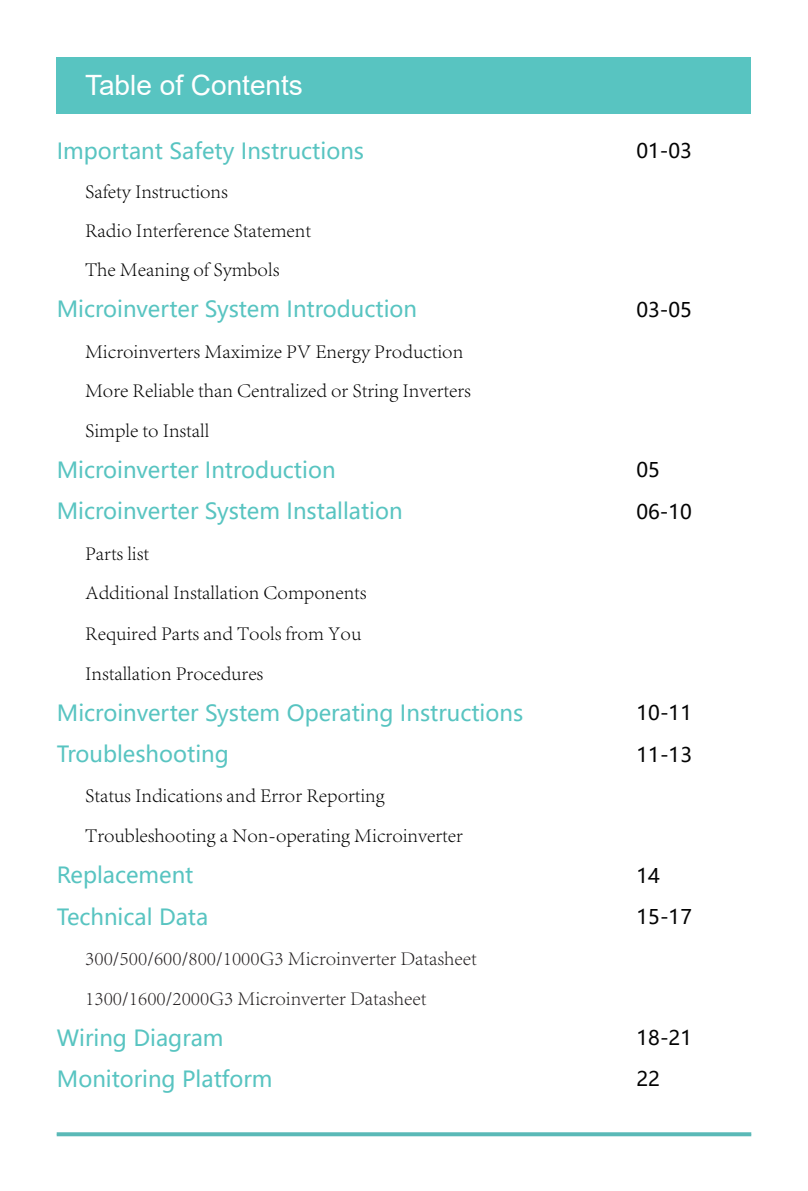
<style>
.page{position:relative;width:808px;height:1191px;background:#fff}
.page>*{position:absolute;margin:0;border:0;box-sizing:border-box;transform-origin:0 0}
.t1{font:28px "Arial";color:#fff}
.t2{font:22px/41.4px "Microsoft Ya Hei";color:#58c4c1}
.t3{font:300 20px/39.6px "Adobe Song Std";color:#030303}
.t4{font:300 20px "Adobe Song Std";color:#231f20}
.t5{font:20px/41.4px "Microsoft Ya Hei";color:#030303}
</style>
<div class="page">
<div style="left:57px;top:57px;width:694px;height:56px;background:#58c4c1"></div>
<svg style="left:57px;top:1132px;width:694px;height:4px;background:#65bdbc"></svg>
<h1 class="t1" style="left:85px;top:66px;width:219px">Table of Contents</h1>
<p class="t2" style="left:57px;top:130px;width:309px">Important Safety Instructions</p>
<p class="t3" style="left:85px;top:172px;width:227px;line-height:38.6px">Safety Instructions<br>Radio Interference Statement</p>
<p class="t3" style="left:85px;top:250px;width:196px">The Meaning of Symbols</p>
<p class="t2" style="left:57px;top:288px;width:362px">Microinverter System Introduction</p>
<p class="t3" style="left:85px;top:331px;width:387px">Microinverters Maximize PV Energy Production<br>More Reliable than Centralized or String Inverters<br>Simple to Install</p>
<p class="t2" style="left:57px;top:448px;width:347px">Microinverter Introduction<br>Microinverter System Installation</p>
<p class="t3" style="left:85px;top:533px;width:283px">Parts list<br>Additional Installation Components</p>
<p class="t3" style="left:85px;top:613px;width:278px">Required Parts and Tools from You<br>Installation Procedures</p>
<p class="t2" style="left:57px;top:691px;width:468px">Microinverter System Operating Instructions</p>
<p class="t2" style="left:57px;top:733px;width:173px">Troubleshooting</p>
<p class="t3" style="left:85px;top:776px;width:301px">Status Indications and Error Reporting</p>
<p class="t3" style="left:85px;top:816px;width:379px">Troubleshooting a Non-operating Microinverter</p>
<p class="t2" style="left:57px;top:853px;width:153px">Replacement<br>Technical Data</p>
<p class="t4" style="left:85px;top:946px;width:393px">300/500/600/800/1000G3 Microinverter Datasheet</p>
<p class="t4" style="left:85px;top:986px;width:343px">1300/1600/2000G3 Microinverter Datasheet</p>
<p class="t2" style="left:57px;top:1016px;width:168px">Wiring Diagram</p>
<p class="t5" style="left:636px;top:130px;width:57px">01-03</p>
<p class="t5" style="left:636px;top:288px;width:57px">03-05</p>
<p class="t5" style="left:636px;top:449px;width:25px">05</p>
<p class="t5" style="left:636px;top:490px;width:57px">06-10</p>
<p class="t5" style="left:636px;top:691px;width:57px">10-11</p>
<p class="t5" style="left:636px;top:733px;width:57px">11-13</p>
<p class="t5" style="left:636px;top:854px;width:57px">14<br>15-17</p>
<p class="t5" style="left:636px;top:1016px;width:57px">18-21</p>
<p class="t2" style="left:57px;top:1057px;width:217px">Monitoring Platform</p>
<p class="t5" style="left:636px;top:1058px;width:25px">22</p>
</div>
